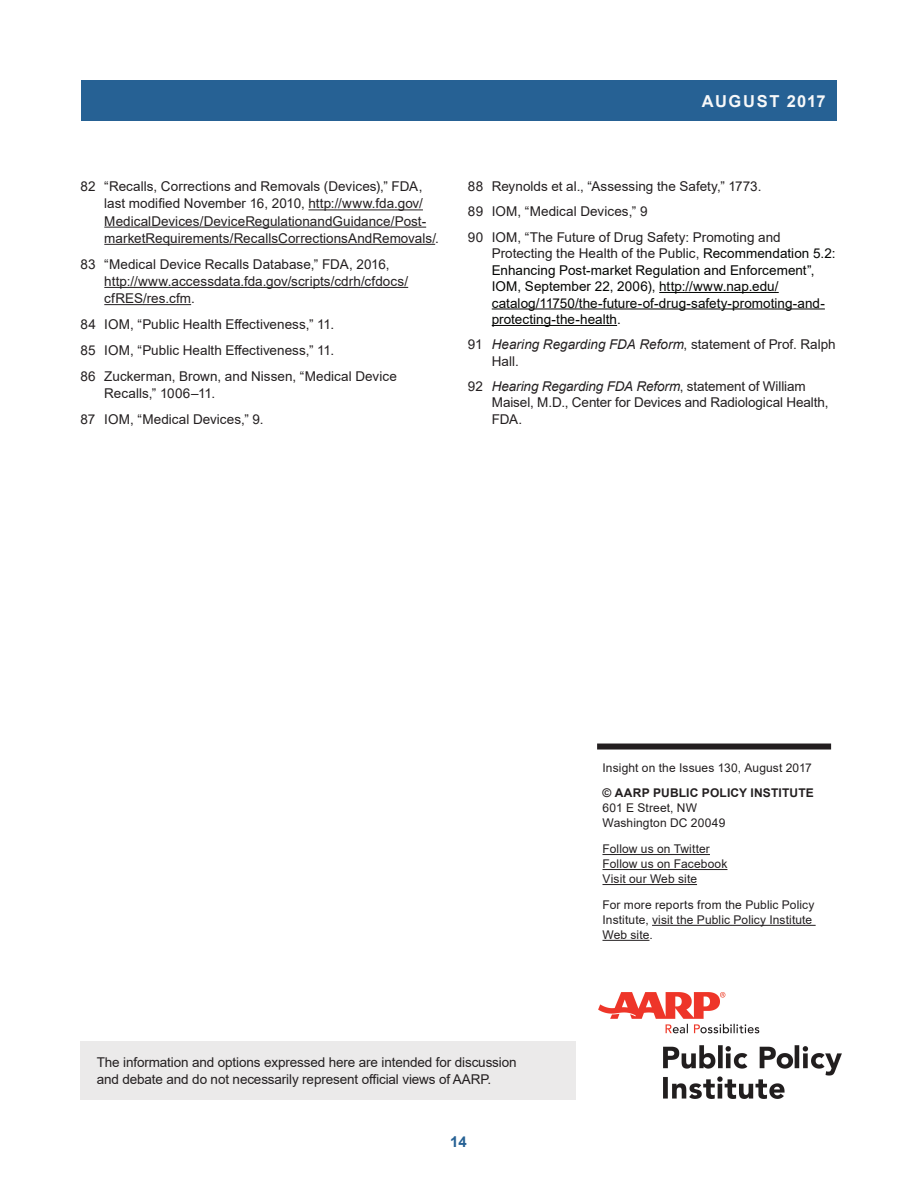
<style>
.page{position:relative;width:918px;height:1188px;background:#fff}
.page>*{position:absolute;margin:0;border:0;box-sizing:border-box;transform-origin:0 0}
.t1{font:700 16.5px "Arial";letter-spacing:.09em;color:#f7f8f9}
.t2{font:700 15px "Arial";color:#266194}
.t3{font:13.5px/17.2px "Arial";color:#231f20}
.t4{font:13.5px/16.5px "Arial";color:#040503}
.t5{font:12px/15px "Arial";letter-spacing:.01em;color:#231f20}
.t6{font:700 12px "Arial";letter-spacing:.015em;color:#231f20}
.s1{color:#231f20}
.s2{font-style:italic}
</style>
<div class="page">
<hr style="left:602px;top:940px;width:47px;height:1px;background:#231f20">
<hr style="left:652px;top:925px;width:164px;height:1px;background:#231f20">
<hr style="left:602px;top:884px;width:95px;height:1px;background:#231f20">
<hr style="left:602px;top:869px;width:125px;height:1px;background:#231f20">
<hr style="left:602px;top:854px;width:108px;height:1px;background:#231f20">
<hr style="left:492px;top:325px;width:125px;height:1px;background:#040503">
<hr style="left:492px;top:308px;width:333px;height:1px;background:#040503">
<hr style="left:659px;top:292px;width:120px;height:1px;background:#040503">
<hr style="left:104px;top:304px;width:87px;height:1px;background:#231f20">
<hr style="left:104px;top:287px;width:304px;height:1px;background:#231f20">
<hr style="left:104px;top:244px;width:331px;height:1px;background:#231f20">
<hr style="left:104px;top:227px;width:322px;height:1px;background:#231f20">
<hr style="left:308px;top:209px;width:115px;height:1px;background:#231f20">
<div style="left:81px;top:81px;width:756px;height:40px;background:#266194"></div>
<div style="left:597px;top:744px;width:234px;height:6px;background:#231f20"></div>
<div style="left:81px;top:1041px;width:495px;height:59px;background:#ebeaea"></div>
<img style="left:599px;top:992px;width:243px;height:107px">
<p class="t3" style="left:104px;top:178px;width:336px;text-indent:-24px">82 “Recalls, Corrections and Removals (Devices),” FDA, last modified November 16, 2010, http://www.fda.gov/ MedicalDevices/DeviceRegulationandGuidance/Post&shy;marketRequirements/RecallsCorrectionsAndRemovals/.</p>
<p class="t3" style="left:104px;top:255px;width:305px;text-indent:-24px">83 “Medical Device Recalls Database,” FDA, 2016, http://www.accessdata.fda.gov/scripts/cdrh/cfdocs/ cfRES/res.cfm.</p>
<p class="t3" style="left:81px;top:316px;width:255px">84 IOM, “Public Health Effectiveness,” 11.</p>
<p class="t3" style="left:81px;top:341px;width:255px">85 IOM, “Public Health Effectiveness,” 11.</p>
<p class="t3" style="left:104px;top:367px;width:294px;text-indent:-24px">86 Zuckerman, Brown, and Nissen, “Medical Device<br>Recalls,” 1006–11.</p>
<p class="t3" style="left:81px;top:410px;width:185px">87 IOM, “Medical Devices,” 9.</p>
<p class="t1" style="left:702px;top:89px;width:125px">AUGUST 2017</p>
<p class="t3" style="left:468px;top:178px;width:295px">88 Reynolds et al., “Assessing the Safety,” 1773.</p>
<p class="t3" style="left:468px;top:203px;width:181px">89 IOM, “Medical Devices,” 9</p>
<p class="t4" style="left:492px;top:228px;width:345px;text-indent:-24px"><span class="s1">90 IOM, “The Future of Drug Safety: Promoting and Protecting the Health of the Public,</span> Recommendation 5.2:<br>Enhancing Post-market Regulation and Enforcement”, IOM, September 22, 2006), http://www.nap.edu/ catalog/11750/the-future-of-drug-safety-promoting-and&shy;protecting-the-health.</p>
<p class="t3" style="left:492px;top:336px;width:346px;line-height:16.5px;text-indent:-24px">91 <span class="s2">Hearing Regarding FDA Reform</span>, statement of Prof. Ralph<br>Hall.</p>
<p class="t3" style="left:492px;top:378px;width:338px;line-height:16.5px;text-indent:-24px">92 <span class="s2">Hearing Regarding FDA Reform</span>, statement of William<br>Maisel, M.D., Center for Devices and Radiological Health,<br>FDA.</p>
<p class="t5" style="left:602px;top:760px;width:211px">Insight on the Issues 130, August 2017</p>
<p class="t6" style="left:602px;top:785px;width:213px">© AARP PUBLIC POLICY INSTITUTE</p>
<p class="t5" style="left:602px;top:801px;width:124px">601 E Street, NW<br>Washington DC 20049</p>
<p class="t5" style="left:602px;top:841px;width:126px">Follow us on Twitter<br>Follow us on Facebook<br>Visit our Web site</p>
<p class="t5" style="left:602px;top:897px;width:213px">For more reports from the Public Policy<br>Institute, visit the Public Policy Institute<br>Web site.</p>
<p class="t3" style="left:97px;top:1054px;width:421px">The information and options expressed here are intended for discussion</p>
<p class="t3" style="left:97px;top:1070px;width:396px">and debate and do not necessarily represent official views of AARP.</p>
<p class="t2" style="left:450px;top:1131px;width:18px">14</p>
</div>
